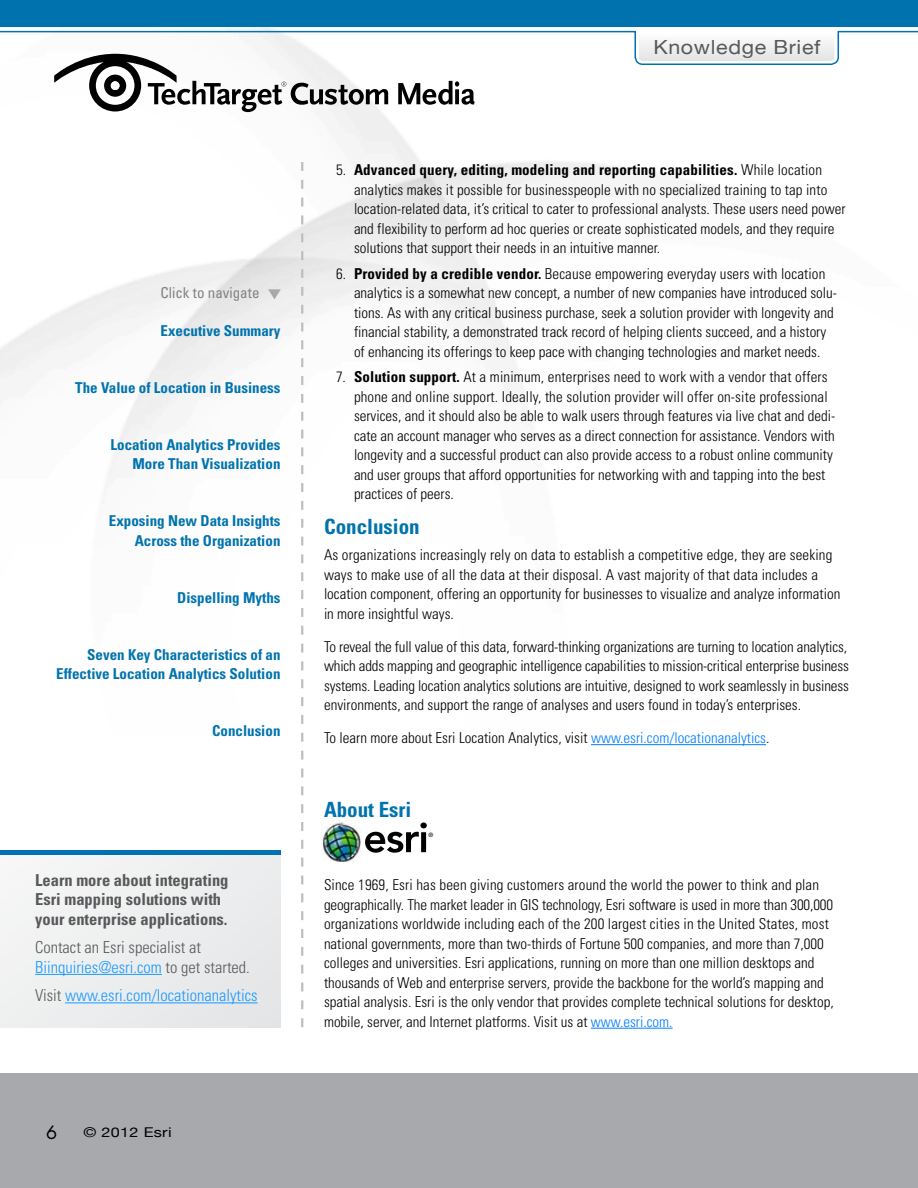
<style>
.page{position:relative;width:918px;height:1188px;background:#fff}
.page>*{position:absolute;margin:0;border:0;box-sizing:border-box;transform-origin:0 0}
.t1{font:700 condensed 21px "Univers";color:#0073ae}
.t2{font:19.5px "Helvetica Neue";letter-spacing:.03em;color:#58595b;scale:1.1 1}
.t3{font:18px "Futura";color:#000}
.t4{font:700 condensed 16.5px/19.5px "Univers";color:#58595b}
.t5{font:300 condensed 16.5px/19.5px "Univers";color:#58595b}
.t6{font:300 condensed 16.5px "Univers";color:#199bff}
.t7{font:300 condensed 15px/19.5px "Univers";color:#000}
.t8{font:700 condensed 15px/19.5px "Univers";color:#0073ae;text-align:right}
.t9{font:condensed 15px "Univers";color:#808285}
.t10{font:13.5px "Helvetica Neue";letter-spacing:.02em;color:#000;scale:1.2 1}
.t11{font:500 6px "Helvetica Neue";color:#000}
.s1{color:#199bff}
.s2{color:#58595b}
.s3{color:#fff}
.s4{font-weight:700}
.s5{color:#007dff}
</style>
<div class="page">
<img style="left:0;top:80px;width:767px;height:949px">
<div style="left:0;top:1073px;width:918px;height:115px;background:#a7a9ac"></div>
<svg style="left:0;top:27px;width:918px;height:38px"></svg>
<svg style="left:639px;top:27px;width:196px;height:34px"></svg>
<div style="left:0;top:0;width:918px;height:27px;background:#0073ae"></div>
<svg style="left:268px;top:289px;width:13px;height:10px"></svg>
<svg style="left:54px;top:54px;width:334px;height:58px"></svg>
<svg style="left:398px;top:81px;width:77px;height:24px"></svg>
<svg style="left:301px;top:162px;width:2px;height:865px"></svg>
<hr style="left:591px;top:744px;width:175px;height:1px;background:#007dff">
<hr style="left:591px;top:1028px;width:82px;height:1px;background:#007dff">
<img style="left:322px;top:820px;width:40px;height:42px">
<svg style="left:365px;top:822px;width:62px;height:31px"></svg>
<div style="left:0;top:850px;width:280px;height:177px;background:#edeeef"></div>
<div style="left:0;top:850px;width:280px;height:5px;background:#0073ae"></div>
<hr style="left:35px;top:974px;width:127px;height:1px;background:#199bff">
<hr style="left:65px;top:1003px;width:193px;height:1px;background:#199bff">
<p class="t9" style="left:160px;top:284px;width:101px">Click to navigate</p>
<p class="t8" style="left:161px;top:321px;width:121px">Executive Summary</p>
<p class="t8" style="left:75px;top:378px;width:207px">The Value of Location in Business</p>
<p class="t8" style="left:111px;top:435px;width:171px">Location Analytics Provides<br>More Than Visualization</p>
<p class="t8" style="left:109px;top:511px;width:173px">Exposing New Data Insights<br>Across the Organization</p>
<p class="t8" style="left:177px;top:588px;width:105px">Dispelling Myths</p>
<p class="t8" style="left:56px;top:645px;width:226px">Seven Key Characteristics of an<br>Effective Location Analytics Solution</p>
<p class="t8" style="left:212px;top:721px;width:70px">Conclusion</p>
<p class="t4" style="left:35px;top:870px;width:195px">Learn more about integrating<br>Esri mapping solutions with your enterprise applications.</p>
<p class="t5" style="left:35px;top:938px;width:216px">Contact an Esri specialist at<br><span class="s1">Biinquiries@esri.com</span> to get started.</p>
<p class="t6" style="left:35px;top:986px;width:228px"><span class="s2">Visit</span> www.esri.com/locationanalytics<span class="s3">.</span></p>
<p class="t3" style="left:46px;top:1120px;width:13px">6</p>
<p class="t10" style="left:83px;top:1124px;width:75px">© 2012 Esri</p>
<h2 class="t2" style="left:653px;top:35px;width:153px">Knowledge Brief</h2>
<p class="t7" style="left:354px;top:160px;width:493px;text-indent:-18px">5. <span class="s4">Advanced query, editing, modeling and reporting capabilities.</span> While location analytics makes it possible for businesspeople with no specialized training to tap into location-related data, it’s critical to cater to professional analysts. These users need power and flexibility to perform ad hoc queries or create sophisticated models, and they require solutions that support their needs in an intuitive manner.</p>
<p class="t7" style="left:354px;top:264px;width:485px;text-indent:-18px">6. <span class="s4">Provided by a credible vendor.</span> Because empowering everyday users with location analytics is a somewhat new concept, a number of new companies have introduced solu&shy;tions. As with any critical business purchase, seek a solution provider with longevity and financial stability, a demonstrated track record of helping clients succeed, and a history of enhancing its offerings to keep pace with changing technologies and market needs.</p>
<p class="t7" style="left:354px;top:367px;width:483px;text-indent:-18px">7. <span class="s4">Solution support.</span> At a minimum, enterprises need to work with a vendor that offers phone and online support. Ideally, the solution provider will offer on-site professional services, and it should also be able to walk users through features via live chat and dedi&shy;cate an account manager who serves as a direct connection for assistance. Vendors with longevity and a successful product can also provide access to a robust online community and user groups that afford opportunities for networking with and tapping into the best practices of peers.</p>
<h1 class="t1" style="left:324px;top:514px;width:97px">Conclusion</h1>
<p class="t7" style="left:324px;top:545px;width:518px">As organizations increasingly rely on data to establish a competitive edge, they are seeking ways to make use of all the data at their disposal. A vast majority of that data includes a location component, offering an opportunity for businesses to visualize and analyze information in more insightful ways.</p>
<p class="t7" style="left:324px;top:637px;width:526px">To reveal the full value of this data, forward-thinking organizations are turning to location analytics, which adds mapping and geographic intelligence capabilities to mission-critical enterprise business systems. Leading location analytics solutions are intuitive, designed to work seamlessly in business environments, and support the range of analyses and users found in today’s enterprises.</p>
<p class="t7" style="left:324px;top:728px;width:447px">To learn more about Esri Location Analytics, visit <span class="s5">www.esri.com/locationanalytics</span>.</p>
<h1 class="t1" style="left:324px;top:797px;width:89px">About Esri</h1>
<p class="t11" style="left:429px;top:831px;width:6px">®</p>
<p class="t7" style="left:324px;top:875px;width:511px">Since 1969, Esri has been giving customers around the world the power to think and plan geographically. The market leader in GIS technology, Esri software is used in more than 300,000 organizations worldwide including each of the 200 largest cities in the United States, most national governments, more than two-thirds of Fortune 500 companies, and more than 7,000 colleges and universities. Esri applications, running on more than one million desktops and thousands of Web and enterprise servers, provide the backbone for the world’s mapping and spatial analysis. Esri is the only vendor that provides complete technical solutions for desktop, mobile, server, and Internet platforms. Visit us at <span class="s5">www.esri.com.</span></p>
</div>
